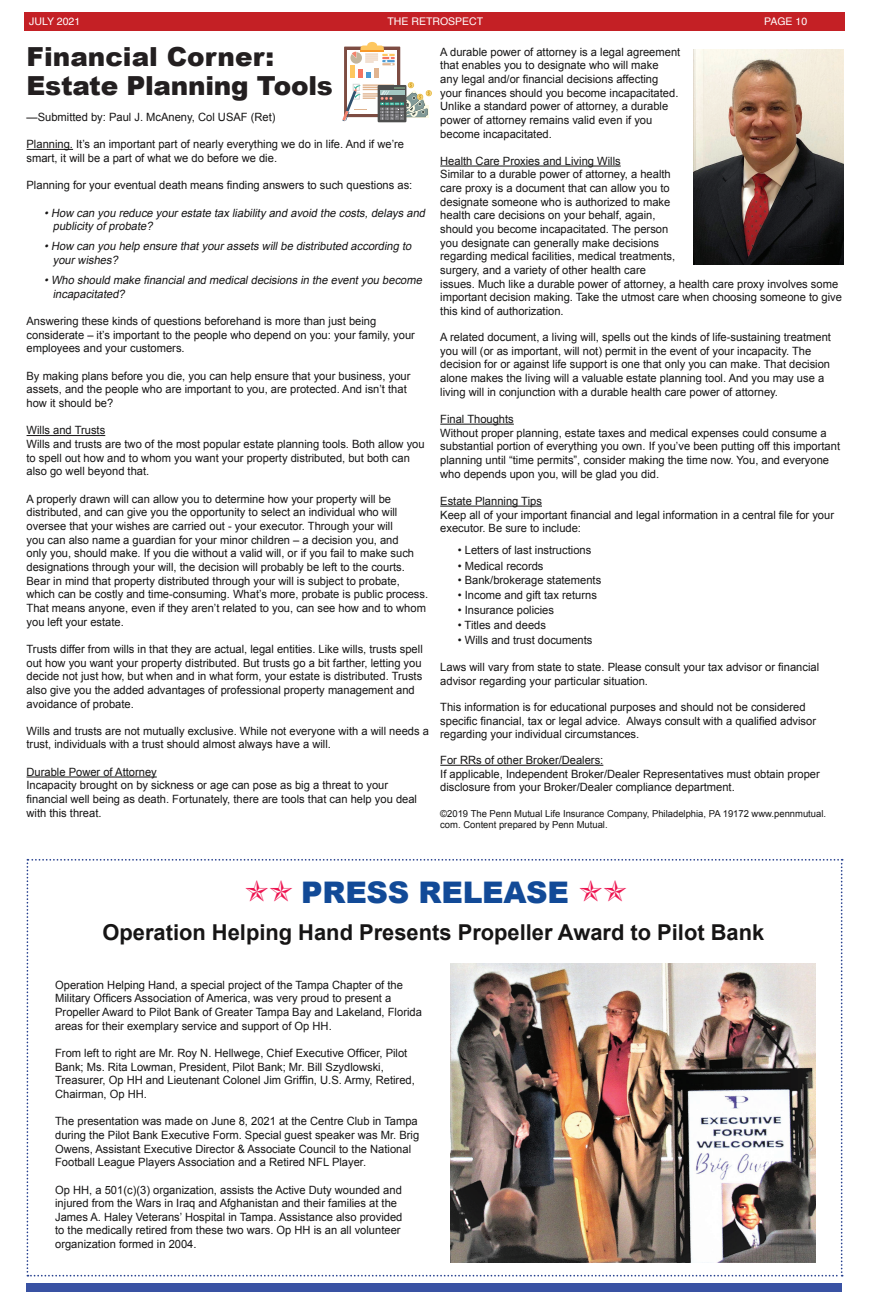
<style>
.page{position:relative;width:869px;height:1303px;background:#fff}
.page>*{position:absolute;margin:0;border:0;box-sizing:border-box;transform-origin:0 0}
.t1{font:900 29.75px "Arial";letter-spacing:-.01em;color:#124a97}
.t2{font:900 26.25px/28.9px "Arial";letter-spacing:-.01em;color:#231f20}
.t3{font:700 21.88px "Arial";color:#161515}
.t4{font:11.38px/13.7px "Arial";color:#161515}
.t5{font:italic 11.38px/13.7px "Arial";color:#161515}
.t6{font:10.5px "Helvetica";color:#fff}
.t7{font:9.62px/11.5px "Arial";color:#161515}
</style>
<div class="page">
<div style="left:24px;top:12px;width:820px;height:18px;background:#c42025"></div>
<div style="left:27px;top:1283px;width:814px;height:9px;background:#3952a3"></div>
<hr style="left:27px;top:149px;width:46px;height:1px;background:#161515">
<hr style="left:27px;top:435px;width:78px;height:1px;background:#161515">
<hr style="left:27px;top:776px;width:130px;height:1px;background:#161515">
<hr style="left:440px;top:166px;width:180px;height:1px;background:#161515">
<hr style="left:440px;top:423px;width:73px;height:1px;background:#161515">
<hr style="left:440px;top:505px;width:101px;height:1px;background:#161515">
<hr style="left:440px;top:764px;width:163px;height:1px;background:#161515">
<img style="left:693px;top:50px;width:150px;height:214px">
<div style="left:377px;top:85px;width:29px;height:37px;background:#4e4f4e"></div>
<svg style="left:342px;top:42px;width:89px;height:79px"></svg>
<img style="left:27px;top:858px;width:815px;height:418px">
<p class="t6" style="left:29px;top:13px;width:52px">JULY 2021</p>
<p class="t6" style="left:387px;top:13px;width:97px">THE RETROSPECT</p>
<p class="t6" style="left:763px;top:13px;width:44px">PAGE 10</p>
<h2 class="t2" style="left:27px;top:41px;width:308px">Financial Corner:<br>Estate Planning Tools</h2>
<p class="t4" style="left:27px;top:110px;width:250px">—Submitted by: Paul J. McAneny, Col USAF (Ret)</p>
<p class="t4" style="left:27px;top:137px;width:379px">Planning. It’s an important part of nearly everything we do in life. And if we’re smart, it will be a part of what we do before we die.</p>
<p class="t4" style="left:27px;top:178px;width:387px">Planning for your eventual death means finding answers to such questions as:</p>
<p class="t5" style="left:53px;top:206px;width:376px;text-indent:-9px">•How can you reduce yourestate tax liability and avoid the costs,delays and publicity ofprobate?</p>
<p class="t5" style="left:53px;top:239px;width:362px;text-indent:-9px">•How can you help ensure thatyourassets willbe distributed according to yourwishes?</p>
<p class="t5" style="left:53px;top:273px;width:373px;text-indent:-9px">•Who should make financialand medicaldecisions in the eventyou become incapacitated?</p>
<p class="t4" style="left:27px;top:314px;width:390px">Answering these kinds of questions beforehand is more than just being considerate – it’s important to the people who depend on you: your family, your employees and your customers.</p>
<p class="t4" style="left:27px;top:369px;width:385px">By making plans before you die, you can help ensure that your business, your assets, and the people who are important to you, are protected. And isn’t that how it should be?</p>
<p class="t4" style="left:27px;top:423px;width:399px">Wills and Trusts<br>Wills and trusts are two of the most popular estate planning tools. Both allow you to spell out how and to whom you want your property distributed, but both can also go well beyond that.</p>
<p class="t4" style="left:27px;top:492px;width:403px">A properly drawn will can allow you to determine how your property will be distributed, and can give you the opportunity to select an individual who will oversee that your wishes are carried out - your executor. Through your will<br>you can also name a guardian for your minor children – a decision you, and<br>only you, should make. If you die without a valid will, or if you fail to make such designations through your will, the decision will probably be left to the courts.<br>Bear in mind that property distributed through your will is subject to probate, which can be costly and time-consuming. What’s more, probate is public process.<br>That means anyone, even if they aren’t related to you, can see how and to whom you left your estate.</p>
<p class="t4" style="left:27px;top:642px;width:397px">Trusts differ from wills in that they are actual, legal entities. Like wills, trusts spell out how you want your property distributed. But trusts go a bit farther, letting you decide not just how, but when and in what form, your estate is distributed. Trusts also give you the added advantages of professional property management and avoidance of probate.</p>
<p class="t4" style="left:27px;top:724px;width:404px">Wills and trusts are not mutually exclusive. While not everyone with a will needs a trust, individuals with a trust should almost always have a will.</p>
<p class="t4" style="left:27px;top:765px;width:392px">Durable Power of Attorney<br>Incapacity brought on by sickness or age can pose as big a threat to your financial well being as death. Fortunately, there are tools that can help you deal with this threat.</p>
<p class="t4" style="left:440px;top:45px;width:241px">A durable power of attorney is a legal agreement that enables you to designate who will make<br>any legal and/or financial decisions affecting your finances should you become incapacitated.<br>Unlike a standard power of attorney, a durable power of attorney remains valid even if you become incapacitated.</p>
<p class="t4" style="left:440px;top:154px;width:403px">Health Care Proxies and Living Wills<br>Similar to a durable power of attorney, a health<br>care proxy is a document that can allow you to<br>designate someone who is authorized to make<br>health care decisions on your behalf, again,<br>should you become incapacitated. The person<br>you designate can generally make decisions<br>regarding medical facilities, medical treatments,<br>surgery, and a variety of other health care<br>issues. Much like a durable power of attorney, a health care proxy involves some important decision making. Take the utmost care when choosing someone to give this kind of authorization.</p>
<p class="t4" style="left:440px;top:330px;width:392px">A related document, a living will, spells out the kinds of life-sustaining treatment you will (or as important, will not) permit in the event of your incapacity. The decision for or against life support is one that only you can make. That decision alone makes the living will a valuable estate planning tool. And you may use a living will in conjunction with a durable health care power of attorney.</p>
<p class="t4" style="left:440px;top:412px;width:401px">Final Thoughts<br>Without proper planning, estate taxes and medical expenses could consume a substantial portion of everything you own. If you’ve been putting off this important planning until “time permits”, consider making the time now. You, and everyone who depends upon you, will be glad you did.</p>
<p class="t4" style="left:440px;top:494px;width:395px">Estate Planning Tips<br>Keep all of your important financial and legal information in a central file for your executor. Be sure to include:</p>
<p class="t4" style="left:457px;top:543px;width:135px">• Letters of last instructions</p>
<p class="t4" style="left:457px;top:558px;width:87px">• Medical records</p>
<p class="t4" style="left:457px;top:573px;width:145px">• Bank/brokerage statements</p>
<p class="t4" style="left:457px;top:588px;width:140px">• Income and gift tax returns</p>
<p class="t4" style="left:457px;top:603px;width:98px">• Insurance policies</p>
<p class="t4" style="left:457px;top:618px;width:90px">• Titles and deeds</p>
<p class="t4" style="left:457px;top:633px;width:136px">• Wills and trust documents</p>
<p class="t4" style="left:440px;top:660px;width:380px">Laws will vary from state to state. Please consult your tax advisor or financial advisor regarding your particular situation.</p>
<p class="t4" style="left:440px;top:700px;width:377px">This information is for educational purposes and should not be considered specific financial, tax or legal advice. Always consult with a qualified advisor regarding your individual circumstances.</p>
<p class="t4" style="left:440px;top:753px;width:381px">For RRs of other Broker/Dealers:<br>If applicable, Independent Broker/Dealer Representatives must obtain proper disclosure from your Broker/Dealer compliance department.</p>
<p class="t7" style="left:440px;top:807px;width:387px">©2019 The Penn Mutual Life Insurance Company, Philadelphia, PA 19172 www.pennmutual. com. Content prepared by Penn Mutual.</p>
<h1 class="t1" style="left:301px;top:870px;width:269px">PRESS RELEASE</h1>
<h3 class="t3" style="left:102px;top:917px;width:663px">Operation Helping Hand Presents Propeller Award to Pilot Bank</h3>
<p class="t4" style="left:55px;top:977px;width:368px">Operation Helping Hand, a special project of the Tampa Chapter of the Military Officers Association of America, was very proud to present a Propeller Award to Pilot Bank of Greater Tampa Bay and Lakeland, Florida areas for their exemplary service and support of Op HH.</p>
<p class="t4" style="left:55px;top:1046px;width:361px">From left to right are Mr. Roy N. Hellwege, Chief Executive Officer, Pilot Bank; Ms. Rita Lowman, President, Pilot Bank; Mr. Bill Szydlowski, Treasurer, Op HH and Lieutenant Colonel Jim Griffin, U.S. Army, Retired, Chairman, Op HH.</p>
<p class="t4" style="left:55px;top:1114px;width:365px">The presentation was made on June 8, 2021 at the Centre Club in Tampa during the Pilot Bank Executive Form. Special guest speaker was Mr. Brig Owens, Assistant Executive Director &amp; Associate Council to the National Football League Players Association and a Retired NFL Player.</p>
<p class="t4" style="left:55px;top:1182px;width:348px">Op HH, a 501(c)(3) organization, assists the Active Duty wounded and injured from the Wars in Iraq and Afghanistan and their families at the James A. Haley Veterans’ Hospital in Tampa. Assistance also provided to the medically retired from these two wars. Op HH is an all volunteer organization formed in 2004.</p>
</div>
